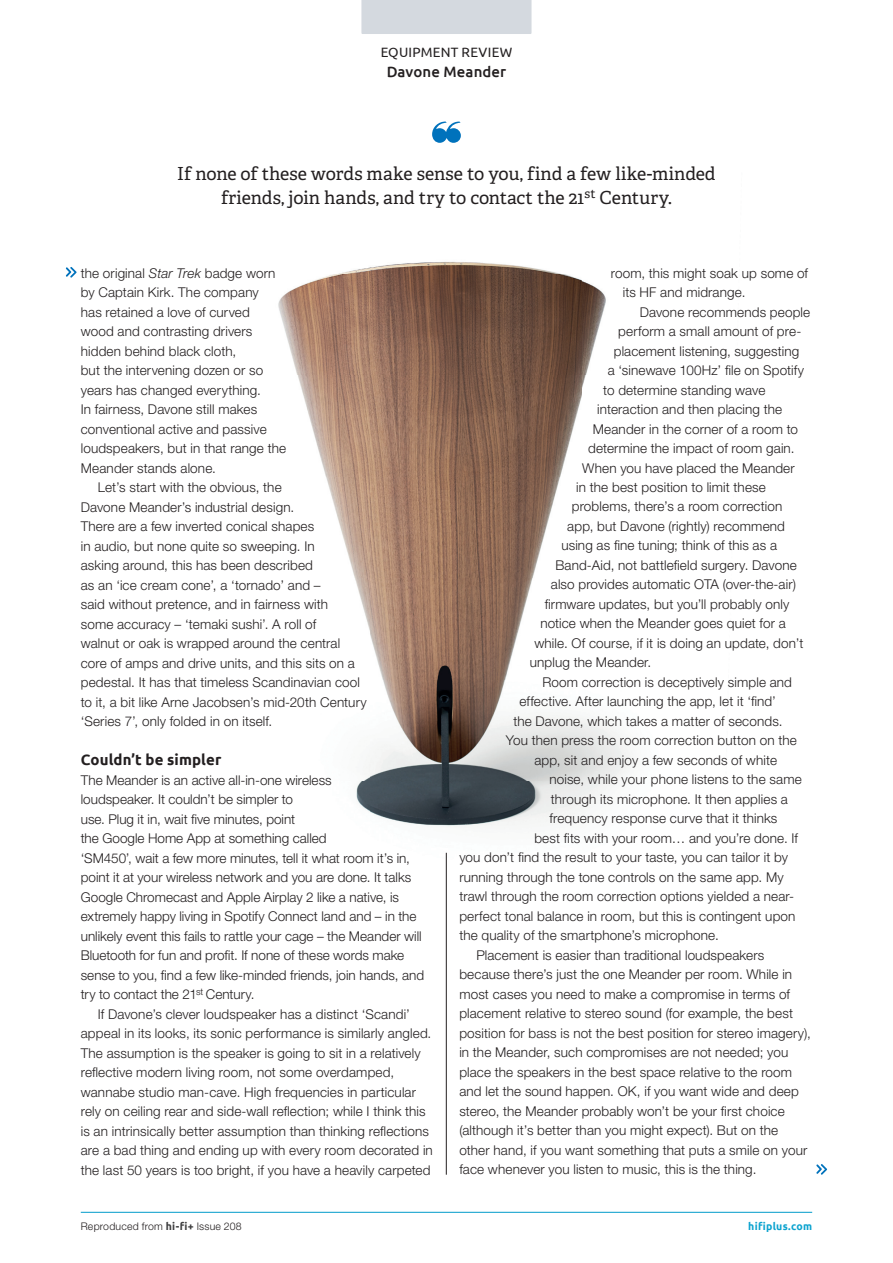
<style>
.page{position:relative;width:893px;height:1263px;background:#fff}
.page>*{position:absolute;margin:0;border:0;box-sizing:border-box;transform-origin:0 0}
.t1{font:18px/24px "Adelle";letter-spacing:-.005em;color:#231f20;text-align:center}
.t2{font:700 15px "Ubuntu";letter-spacing:.01em;color:#231f20}
.t3{font:500 15px "Ubuntu";letter-spacing:.005em;color:#231f20}
.t4{font:300 13.5px/19.5px "Helvetica Neue LT Std";letter-spacing:.01em;color:#231f20}
.t5{font:13.5px "Ubuntu";letter-spacing:.02em;color:#231f20}
.t6{font:300 10.5px "Helvetica Neue LT Std";letter-spacing:.02em;color:#231f20}
.t7{font:700 10.5px "Ubuntu";letter-spacing:.025em;color:#0ca3cf}
.s1{font-style:italic}
.s2{font-family:"Ubuntu";font-weight:700;color:#3e3e3f}
</style>
<div class="page">
<div style="left:361px;top:0;width:170px;height:34px;background:#d4d9df"></div>
<img style="left:278px;top:262px;width:353px;height:723px">
<hr style="left:446px;top:853px;width:1px;height:322px;background:#231f20">
<svg style="left:432px;top:121px;width:29px;height:22px"></svg>
<svg style="left:66px;top:267px;width:11px;height:11px"></svg>
<svg style="left:816px;top:1164px;width:11px;height:11px"></svg>
<hr style="left:81px;top:1212px;width:731px;height:1px;background:#009bca">
<p class="t5" style="left:381px;top:44px;width:133px">EQUIPMENT REVIEW</p>
<p class="t3" style="left:387px;top:62px;width:121px">Davone Meander</p>
<h1 class="t1" style="left:177px;top:162px;width:540px">If none of these words make sense to you, find a few like-minded friends, join hands, and try to contact the 21<sup>st</sup> Century.</h1>
<p class="t4" style="left:81px;top:263px;width:207px">the original <span class="s1">Star Trek</span> badge worn by Captain Kirk. The company<br>has retained a love of curved wood and contrasting drivers hidden behind black cloth,<br>but the intervening dozen or so years has changed everything.<br>In fairness, Davone still makes conventional active and passive loudspeakers, but in that range the<br>Meander stands alone.</p>
<p class="t4" style="left:81px;top:477px;width:287px;text-indent:17px">Let’s start with the obvious, the<br>Davone Meander’s industrial design.<br>There are a few inverted conical shapes<br>in audio, but none quite so sweeping. In<br>asking around, this has been described<br>as an ‘ice cream cone’, a ‘tornado’ and –<br>said without pretence, and in fairness with<br>some accuracy – ‘temaki sushi’. A roll of<br>walnut or oak is wrapped around the central core of amps and drive units, and this sits on a pedestal. It has that timeless Scandinavian cool to it, a bit like Arne Jacobsen’s mid-20th Century ‘Series 7’, only folded in on itself.</p>
<p class="t2" style="left:81px;top:751px;width:142px">Couldn’t be simpler</p>
<p class="t4" style="left:81px;top:770px;width:345px">The Meander is an active all-in-one wireless<br>loudspeaker. It couldn’t be simpler to<br>use. Plug it in, wait five minutes, point<br>the Google Home App at something called<br>‘SM450’, wait a few more minutes, tell it what room it’s in, point it at your wireless network and you are done. It talks Google Chromecast and Apple Airplay 2 like a native, is extremely happy living in Spotify Connect land and – in the unlikely event this fails to rattle your cage – the Meander will Bluetooth for fun and profit. If none of these words make sense to you, find a few like-minded friends, join hands, and try to contact the 21<sup>st</sup> Century.</p>
<p class="t4" style="left:81px;top:1004px;width:354px;text-indent:17px">If Davone’s clever loudspeaker has a distinct ‘Scandi’ appeal in its looks, its sonic performance is similarly angled.<br>The assumption is the speaker is going to sit in a relatively reflective modern living room, not some overdamped, wannabe studio man-cave. High frequencies in particular rely on ceiling rear and side-wall reflection; while I think this is an intrinsically better assumption than thinking reflections are a bad thing and ending up with every room decorated in the last 50 years is too bright, if you have a heavily carpeted</p>
<p class="t4" style="left:623px;top:263px;width:187px;text-indent:-12px">room, this might soak up some of its HF and midrange.</p>
<p class="t4" style="left:640px;top:302px;width:172px">Davone recommends people</p>
<p class="t4" style="left:618px;top:321px;width:185px">perform a small amount of pre-</p>
<p class="t4" style="left:614px;top:341px;width:187px">placement listening, suggesting</p>
<p class="t4" style="left:608px;top:360px;width:198px">a ‘sinewave 100Hz’ file on Spotify</p>
<p class="t4" style="left:603px;top:380px;width:164px">to determine standing wave</p>
<p class="t4" style="left:597px;top:399px;width:186px">interaction and then placing the</p>
<p class="t4" style="left:593px;top:419px;width:207px">Meander in the corner of a room to</p>
<p class="t4" style="left:588px;top:438px;width:208px">determine the impact of room gain.</p>
<p class="t4" style="left:582px;top:458px;width:214px">When you have placed the Meander</p>
<p class="t4" style="left:576px;top:477px;width:191px">in the best position to limit these</p>
<p class="t4" style="left:572px;top:497px;width:212px">problems, there’s a room correction</p>
<p class="t4" style="left:567px;top:516px;width:219px">app, but Davone (rightly) recommend</p>
<p class="t4" style="left:561px;top:536px;width:217px">using as fine tuning; think of this as a</p>
<p class="t4" style="left:555px;top:555px;width:243px">Band-Aid, not battlefield surgery. Davone</p>
<p class="t4" style="left:551px;top:575px;width:247px">also provides automatic OTA (over-the-air)</p>
<p class="t4" style="left:545px;top:594px;width:246px">firmware updates, but you’ll probably only</p>
<p class="t4" style="left:540px;top:614px;width:247px">notice when the Meander goes quiet for a</p>
<p class="t4" style="left:534px;top:633px;width:270px">while. Of course, if it is doing an update, don’t</p>
<p class="t4" style="left:530px;top:653px;width:123px">unplug the Meander.</p>
<p class="t4" style="left:542px;top:672px;width:251px">Room correction is deceptively simple and</p>
<p class="t4" style="left:519px;top:692px;width:258px">effective. After launching the app, let it ‘find’</p>
<p class="t4" style="left:513px;top:711px;width:271px">the Davone, which takes a matter of seconds.</p>
<p class="t4" style="left:506px;top:731px;width:292px">You then press the room correction button on the</p>
<p class="t4" style="left:534px;top:750px;width:244px">app, sit and enjoy a few seconds of white</p>
<p class="t4" style="left:549px;top:770px;width:254px">noise, while your phone listens to the same</p>
<p class="t4" style="left:551px;top:789px;width:239px">through its microphone. It then applies a</p>
<p class="t4" style="left:549px;top:808px;width:230px">frequency response curve that it thinks</p>
<p class="t4" style="left:534px;top:828px;width:265px">best fits with your room… and you’re done. If</p>
<p class="t4" style="left:459px;top:847px;width:330px">you don’t find the result to your taste, you can tailor it by</p>
<p class="t4" style="left:459px;top:867px;width:326px">running through the tone controls on the same app. My</p>
<p class="t4" style="left:459px;top:886px;width:336px">trawl through the room correction options yielded a near-</p>
<p class="t4" style="left:459px;top:906px;width:338px">perfect tonal balance in room, but this is contingent upon</p>
<p class="t4" style="left:459px;top:925px;width:261px">the quality of the smartphone’s microphone.</p>
<p class="t4" style="left:476px;top:945px;width:289px">Placement is easier than traditional loudspeakers</p>
<p class="t4" style="left:459px;top:964px;width:334px">because there’s just the one Meander per room. While in</p>
<p class="t4" style="left:459px;top:984px;width:332px">most cases you need to make a compromise in terms of</p>
<p class="t4" style="left:459px;top:1003px;width:335px">placement relative to stereo sound (for example, the best</p>
<p class="t4" style="left:459px;top:1023px;width:353px">position for bass is not the best position for stereo imagery),</p>
<p class="t4" style="left:459px;top:1042px;width:330px">in the Meander, such compromises are not needed; you</p>
<p class="t4" style="left:459px;top:1062px;width:334px">place the speakers in the best space relative to the room</p>
<p class="t4" style="left:459px;top:1081px;width:341px">and let the sound happen. OK, if you want wide and deep</p>
<p class="t4" style="left:459px;top:1101px;width:327px">stereo, the Meander probably won’t be your first choice</p>
<p class="t4" style="left:459px;top:1120px;width:320px">(although it’s better than you might expect). But on the</p>
<p class="t4" style="left:459px;top:1140px;width:350px">other hand, if you want something that puts a smile on your</p>
<p class="t4" style="left:459px;top:1159px;width:299px">face whenever you listen to music, this is the thing.</p>
<p class="t6" style="left:81px;top:1219px;width:162px">Reproduced from <span class="s2">hi-fi+</span> Issue 208</p>
<p class="t7" style="left:748px;top:1219px;width:65px">hifiplus.com</p>
</div>
